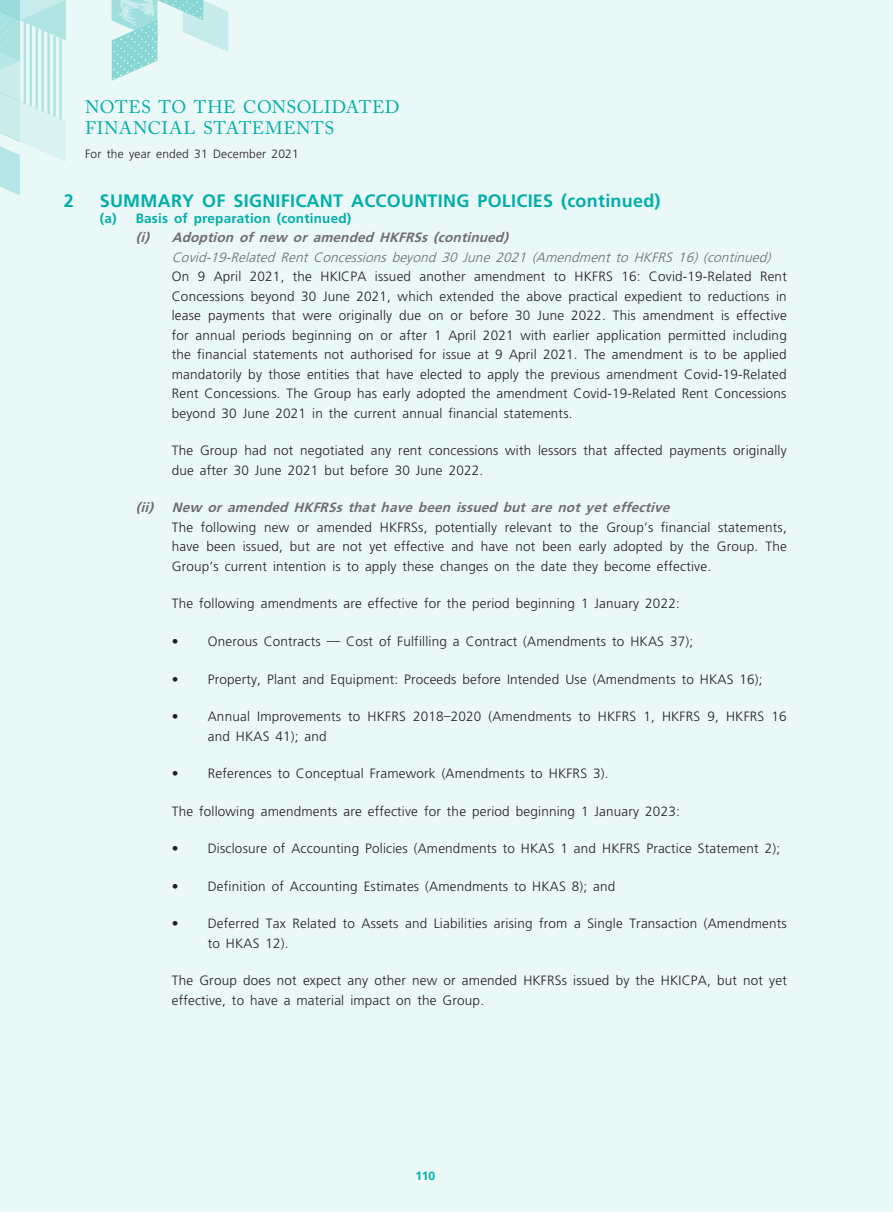
<style>
.page{position:relative;width:893px;height:1212px;background:#ebf8f8}
.page>*{position:absolute;margin:0;border:0;box-sizing:border-box;transform-origin:0 0}
._03_H1{font:700 18px "Frutiger LT Std";letter-spacing:.015em;color:#00afaa}
.t1{font:18px/21.6px "Adobe Caslon Pro";letter-spacing:.03em;color:#00afaa}
._14_______P6{font:300 13.5px/19.5px "Frutiger LT Std";letter-spacing:.015em;color:#231f20;text-align:justify}
._10__________IN6{font:300 13.5px/19.5px "Frutiger LT Std";letter-spacing:.015em;color:#231f20}
._05_____H3{font:italic 700 13.5px "Frutiger LT Std";color:#6c6d70}
._06_______H4{font:italic 300 13.5px "Frutiger LT Std";color:#6c6d70}
._04___H2{font:700 13.5px "Frutiger LT Std";letter-spacing:.015em;color:#00afaa}
.t2{font:300 12px "Frutiger LT Std";letter-spacing:.015em;color:#231f20}
.t3{font:700 12px "Frutiger LT Std";color:#00afaa}
</style>
<div class="page">
<svg style="left:0;top:0;width:229px;height:196px"></svg>
<h1 class="t1" style="left:85px;top:96px;width:316px">NOTES TO THE CONSOLIDATED<br>FINANCIAL STATEMENTS</h1>
<p class="t2" style="left:85px;top:147px;width:215px">For the year ended 31 December 2021</p>
<p class="_03_H1" style="left:64px;top:191px;width:12px">2</p>
<p class="_03_H1" style="left:100px;top:191px;width:562px">SUMMARY OF SIGNIFICANT ACCOUNTING POLICIES (continued)</p>
<p class="_04___H2" style="left:100px;top:210px;width:253px">(a) Basis of preparation (continued)</p>
<p class="_05_____H3" style="left:136px;top:230px;width:378px">(i) Adoption of new or amended HKFRSs (continued)</p>
<p class="_06_______H4" style="left:172px;top:250px;width:604px">Covid-19-Related Rent Concessions beyond 30 June 2021 (Amendment to HKFRS 16) (continued)</p>
<p class="_14_______P6" style="left:172px;top:267px;width:617px">On 9 April 2021, the HKICPA issued another amendment to HKFRS 16: Covid-19-Related Rent Concessions beyond 30 June 2021, which extended the above practical expedient to reductions in lease payments that were originally due on or before 30 June 2022. This amendment is effective for annual periods beginning on or after 1 April 2021 with earlier application permitted including the financial statements not authorised for issue at 9 April 2021. The amendment is to be applied mandatorily by those entities that have elected to apply the previous amendment Covid-19-Related Rent Concessions. The Group has early adopted the amendment Covid-19-Related Rent Concessions beyond 30 June 2021 in the current annual financial statements.</p>
<p class="_14_______P6" style="left:172px;top:441px;width:616px">The Group had not negotiated any rent concessions with lessors that affected payments originally due after 30 June 2021 but before 30 June 2022.</p>
<p class="_05_____H3" style="left:136px;top:500px;width:539px">(ii) New or amended HKFRSs that have been issued but are not yet effective</p>
<p class="_14_______P6" style="left:172px;top:518px;width:616px">The following new or amended HKFRSs, potentially relevant to the Group’s financial statements, have been issued, but are not yet effective and have not been early adopted by the Group. The Group’s current intention is to apply these changes on the date they become effective.</p>
<p class="_14_______P6" style="left:172px;top:594px;width:509px">The following amendments are effective for the period beginning 1 January 2022:</p>
<p class="_10__________IN6" style="left:172px;top:632px;width:523px">• Onerous Contracts — Cost of Fulfilling a Contract (Amendments to HKAS 37);</p>
<p class="_10__________IN6" style="left:172px;top:669px;width:592px">• Property, Plant and Equipment: Proceeds before Intended Use (Amendments to HKAS 16);</p>
<p class="_10__________IN6" style="left:208px;top:707px;width:580px;text-indent:-36px">• Annual Improvements to HKFRS 2018–2020 (Amendments to HKFRS 1, HKFRS 9, HKFRS 16 and HKAS 41); and</p>
<p class="_10__________IN6" style="left:172px;top:764px;width:438px">• References to Conceptual Framework (Amendments to HKFRS 3).</p>
<p class="_14_______P6" style="left:172px;top:801px;width:509px">The following amendments are effective for the period beginning 1 January 2023:</p>
<p class="_10__________IN6" style="left:172px;top:839px;width:610px">• Disclosure of Accounting Policies (Amendments to HKAS 1 and HKFRS Practice Statement 2);</p>
<p class="_10__________IN6" style="left:172px;top:876px;width:445px">• Definition of Accounting Estimates (Amendments to HKAS 8); and</p>
<p class="_10__________IN6" style="left:208px;top:914px;width:580px;text-indent:-36px">• Deferred Tax Related to Assets and Liabilities arising from a Single Transaction (Amendments to HKAS 12).</p>
<p class="_14_______P6" style="left:172px;top:971px;width:616px">The Group does not expect any other new or amended HKFRSs issued by the HKICPA, but not yet effective, to have a material impact on the Group.</p>
<p class="t3" style="left:415px;top:1169px;width:21px">110</p>
</div>
